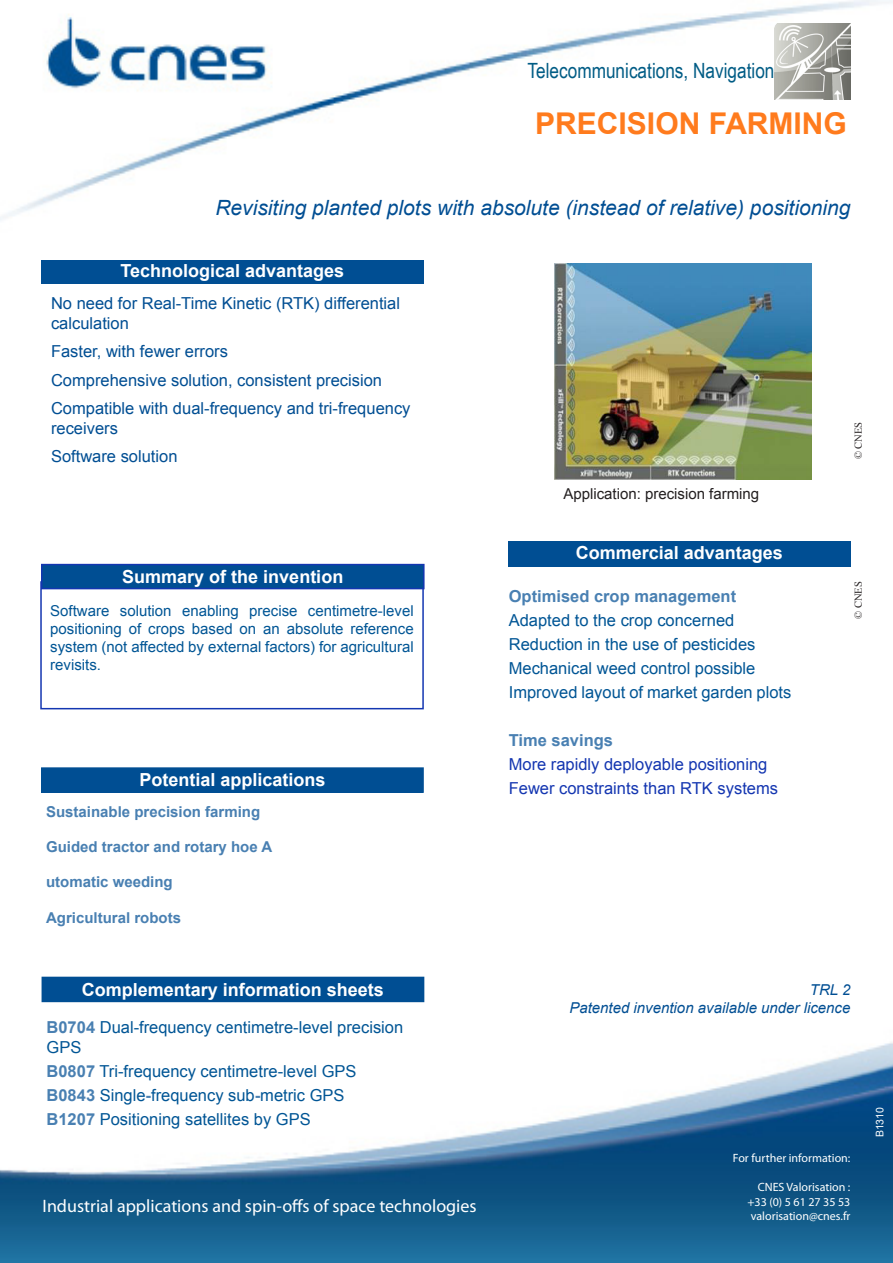
<style>
.page{position:relative;width:893px;height:1263px;background:#fff}
.page>*{position:absolute;margin:0;border:0;box-sizing:border-box;transform-origin:0 0}
.t1{font:700 30px "Arial";color:#ff7b1d}
.t2{font:italic 21px "Arial";color:#004e93}
.t3{font:21px "Arial Narrow";color:#005c85}
.t4{font:700 18px "Arial";color:#fff}
.t5{font:18px "Myriad Pro";color:#fff}
.t6{font:16.5px/19.8px "Arial";color:#005595}
.t7{font:16.5px/19.8px "Arial";color:#004e93}
.t8{font:16.5px "Arial";color:#1436b1}
.t9{font:700 16.5px "Arial";color:#4980b2}
.t10{font:15px/18px "Arial";color:#005595;text-align:justify}
.t11{font:700 15px "Arial";color:#4980b2}
.t12{font:italic 15px "Arial";color:#004e93}
.t13{font:15px "Arial";color:#231f20}
.t14{font:12px "Myriad Pro";color:#fff}
.t15{font:10.5px "Times New Roman";color:#231f20}
.t16{font:10.5px "Arial";color:#fff}
.s1{font-weight:700;color:#4980b2}
</style>
<div class="page">
<img style="left:0;top:0;width:893px;height:1263px">
<div style="left:41px;top:260px;width:383px;height:23px;background:#004e93"></div>
<div style="left:508px;top:541px;width:342px;height:26px;background:#004e93"></div>
<img style="left:774px;top:23px;width:76px;height:77px">
<div style="left:42px;top:768px;width:381px;height:24px;background:#004e93"></div>
<div style="left:41px;top:767px;width:383px;height:26px;border:2px solid #004e93"></div>
<div style="left:40px;top:581px;width:384px;height:128px;border:2px solid #1436b1"></div>
<div style="left:42px;top:977px;width:382px;height:24px;background:#004e93"></div>
<div style="left:42px;top:977px;width:382px;height:25px;border:2px solid #004e93"></div>
<img style="left:555px;top:264px;width:256px;height:216px">
<div style="left:42px;top:565px;width:382px;height:24px;background:#004e93"></div>
<div style="left:41px;top:564px;width:384px;height:25px;border:2px solid #1436b1"></div>
<p class="t3" style="left:528px;top:55px;width:248px">Telecommunications, Navigation</p>
<p class="t1" style="left:535px;top:104px;width:313px">PRECISION FARMING</p>
<p class="t2" style="left:215px;top:194px;width:636px">Revisiting planted plots with absolute (instead of relative) positioning</p>
<p class="t4" style="left:121px;top:259px;width:225px">Technological advantages</p>
<p class="t7" style="left:51px;top:294px;width:351px">No need for Real-Time Kinetic (RTK) differential calculation</p>
<p class="t7" style="left:51px;top:342px;width:178px">Faster, with fewer errors</p>
<p class="t7" style="left:51px;top:370px;width:333px">Comprehensive solution, consistent precision</p>
<p class="t7" style="left:51px;top:398px;width:361px">Compatible with dual-frequency and tri-frequency receivers</p>
<p class="t7" style="left:51px;top:446px;width:128px">Software solution</p>
<p class="t4" style="left:122px;top:564px;width:223px">Summary of the invention</p>
<p class="t10" style="left:50px;top:602px;width:365px">Software solution enabling precise centimetre-level positioning of crops based on an absolute reference system (not affected by external factors) for agricultural revisits.</p>
<p class="t4" style="left:139px;top:768px;width:188px">Potential applications</p>
<p class="t11" style="left:46px;top:802px;width:216px">Sustainable precision farming</p>
<p class="t11" style="left:46px;top:837px;width:228px">Guided tractor and rotary hoe A</p>
<p class="t11" style="left:46px;top:872px;width:128px">utomatic weeding</p>
<p class="t11" style="left:46px;top:907px;width:137px">Agricultural robots</p>
<p class="t13" style="left:563px;top:484px;width:197px">Application: precision farming</p>
<p class="t4" style="left:576px;top:540px;width:209px">Commercial advantages</p>
<p class="t9" style="left:509px;top:585px;width:229px">Optimised crop management</p>
<p class="t6" style="left:509px;top:610px;width:227px">Adapted to the crop concerned</p>
<p class="t6" style="left:509px;top:634px;width:248px">Reduction in the use of pesticides</p>
<p class="t6" style="left:509px;top:658px;width:248px">Mechanical weed control possible</p>
<p class="t6" style="left:509px;top:682px;width:284px">Improved layout of market garden plots</p>
<p class="t9" style="left:509px;top:729px;width:106px">Time savings</p>
<p class="t8" style="left:509px;top:753px;width:260px">More rapidly deployable positioning</p>
<p class="t8" style="left:509px;top:777px;width:271px">Fewer constraints than RTK systems</p>
<p class="t15" style="left:851px;top:459px;width:39px;rotate:-90deg">© CNES</p>
<p class="t15" style="left:851px;top:619px;width:39px;rotate:-90deg">© CNES</p>
<p class="t4" style="left:82px;top:977px;width:304px">Complementary information sheets</p>
<p class="t6" style="left:47px;top:1017px;width:358px"><span class="s1">B0704</span> Dual-frequency centimetre-level precision<br>GPS</p>
<p class="t6" style="left:47px;top:1061px;width:311px"><span class="s1">B0807</span> Tri-frequency centimetre-level GPS</p>
<p class="t6" style="left:47px;top:1085px;width:300px"><span class="s1">B0843</span> Single<span class="s1">-</span>frequency sub<span class="s1">-</span>metric GPS</p>
<p class="t6" style="left:47px;top:1109px;width:266px"><span class="s1">B1207</span> Positioning satellites by GPS</p>
<p class="t5" style="left:43px;top:1195px;width:436px">Industrial applications and spin-offs of space technologies</p>
<p class="t12" style="left:810px;top:979px;width:42px">TRL 2</p>
<p class="t12" style="left:569px;top:997px;width:282px">Patented invention available under licence</p>
<p class="t14" style="left:733px;top:1151px;width:119px">For further information:</p>
<p class="t14" style="left:758px;top:1180px;width:94px">CNES Valorisation :</p>
<p class="t14" style="left:747px;top:1194px;width:105px">+33 (0) 5 61 27 35 53</p>
<p class="t14" style="left:751px;top:1209px;width:101px">valorisation@cnes.fr</p>
<p class="t16" style="left:873px;top:1137px;width:32px;rotate:-90deg">B1310</p>
</div>
